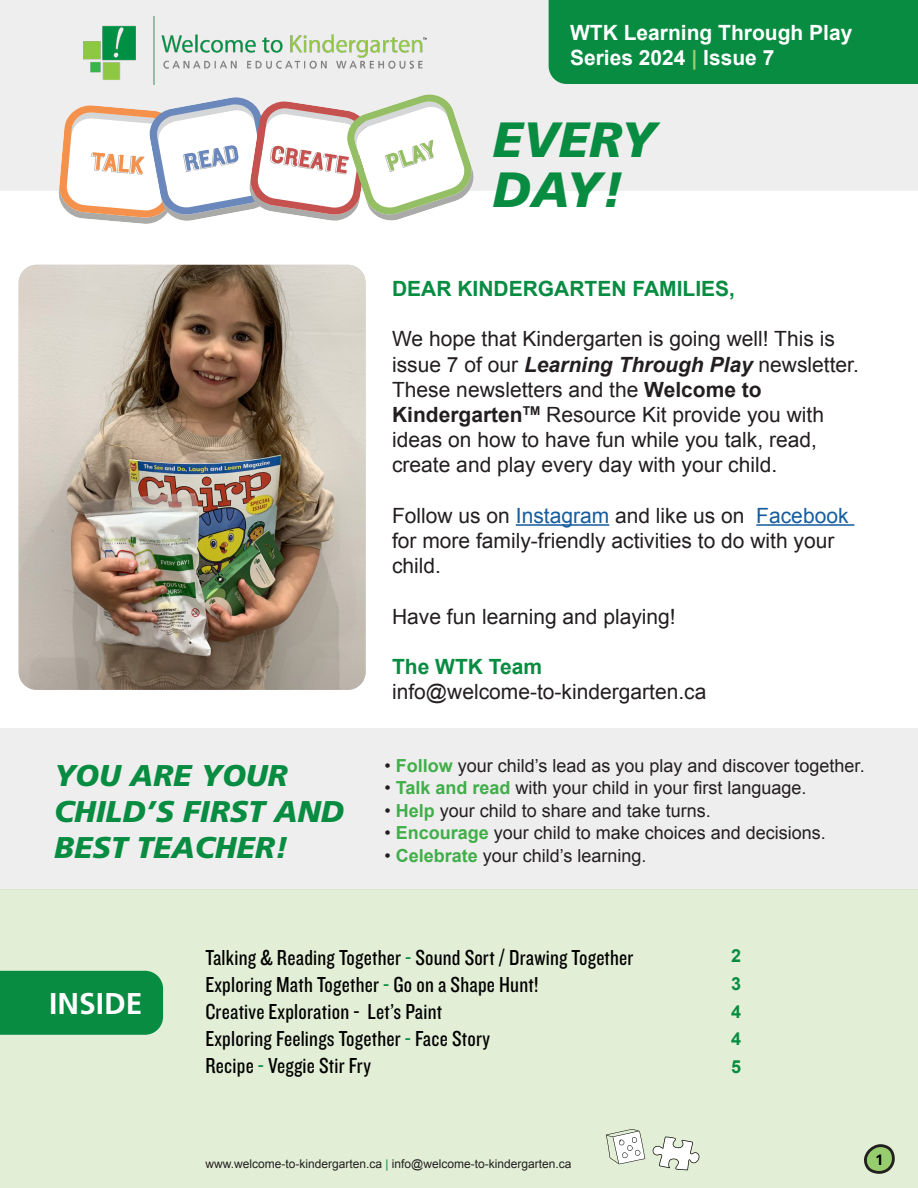
<style>
.page{position:relative;width:918px;height:1188px;background:#fff}
.page>*{position:absolute;margin:0;border:0;box-sizing:border-box;transform-origin:0 0}
.t1{font:italic 900 49.5px/49.5px "Frutiger LT Std";color:#078c41}
.t2{font:italic 900 30px "Frutiger LT Std";color:#078c41}
.t3{font:700 30px "Frutiger LT Std";color:#fff}
.t4{font:22.5px "Knockout 29 Junior Ltweight";letter-spacing:.01em;color:#000}
.t5{font:21px/25.2px "Arial";color:#231f20}
.t6{font:700 21px/25.2px "Arial";color:#fff}
.t7{font:700 21px "Arial";color:#078c41}
.t8{font:18px "Arial";color:#231f20}
.t9{font:700 18px "Arial";color:#078c41}
.t10{font:700 15px "Frutiger LT Std";color:#000}
.t11{font:12px "Arial";color:#231f20}
.s1{color:#97cd6e}
.s2{font-weight:700;font-style:italic}
.s3{font-weight:700}
.s4{color:#175d9e}
.s5{font-weight:700;color:#40ae49}
.s6{color:#078c41}
</style>
<div class="page">
<div style="left:0;top:1134px;width:918px;height:54px;background:#e2efd6"></div>
<div style="left:0;top:0;width:918px;height:190px;background:#efeeee"></div>
<div style="left:549px;top:0;width:369px;height:84px;background:#078c41"></div>
<img style="left:84px;top:17px;width:343px;height:68px">
<svg style="left:57px;top:94px;width:423px;height:130px"></svg>
<div style="left:0;top:890px;width:918px;height:244px;background:#e2efd6"></div>
<div style="left:0;top:971px;width:163px;height:64px;background:#078c41"></div>
<hr style="left:516px;top:524px;width:93px;height:2px;background:#175d9e">
<hr style="left:756px;top:524px;width:98px;height:2px;background:#175d9e">
<div style="left:0;top:728px;width:918px;height:162px;background:#efeeee"></div>
<img style="left:19px;top:265px;width:347px;height:425px">
<svg style="left:864px;top:1144px;width:31px;height:30px"></svg>
<svg style="left:652px;top:1137px;width:47px;height:33px"></svg>
<svg style="left:606px;top:1129px;width:39px;height:35px"></svg>
<p class="t2" style="left:54px;top:757px;width:235px">YOU ARE YOUR</p>
<p class="t2" style="left:54px;top:793px;width:292px">CHILD’S FIRST AND</p>
<p class="t2" style="left:54px;top:829px;width:236px">BEST TEACHER!</p>
<p class="t6" style="left:570px;top:21px;width:284px">WTK Learning Through Play<br>Series 2024 <span class="s1">|</span> Issue 7</p>
<p class="t1" style="left:493px;top:115px;width:165px">EVERY<br>DAY!</p>
<p class="t7" style="left:392px;top:275px;width:345px">DEAR KINDERGARTEN FAMILIES,</p>
<p class="t5" style="left:392px;top:327px;width:468px">We hope that Kindergarten is going well! This is issue 7 of our <span class="s2">Learning Through Play</span> newsletter.</p>
<p class="t5" style="left:392px;top:377px;width:433px">These newsletters and the <span class="s3">Welcome to Kindergarten</span><sup>TM</sup> Resource Kit provide you with ideas on how to have fun while you talk, read, create and play every day with your child.</p>
<p class="t5" style="left:392px;top:503px;width:458px">Follow us on <span class="s4">Instagram</span> and like us on <span class="s4">Facebook </span>for more family-friendly activities to do with your child.</p>
<p class="t5" style="left:392px;top:604px;width:285px">Have fun learning and playing!</p>
<p class="t7" style="left:392px;top:653px;width:152px">The WTK Team</p>
<p class="t5" style="left:392px;top:679px;width:316px">info@welcome-to-kindergarten.ca</p>
<p class="t8" style="left:384px;top:754px;width:482px">• <span class="s5">Follow</span> your child’s lead as you play and discover together.</p>
<p class="t8" style="left:384px;top:776px;width:424px">• <span class="s5">Talk and read</span> with your child in your first language.</p>
<p class="t8" style="left:384px;top:799px;width:328px">• <span class="s5">Help</span> your child to share and take turns.</p>
<p class="t8" style="left:384px;top:821px;width:443px">• <span class="s5">Encourage</span> your child to make choices and decisions.</p>
<p class="t8" style="left:384px;top:844px;width:264px">• <span class="s5">Celebrate</span> your child’s learning.</p>
<p class="t3" style="left:49px;top:986px;width:95px">INSIDE</p>
<p class="t4" style="left:205px;top:943px;width:430px">Talking &amp; Reading Together <span class="s6">-</span> Sound Sort / Drawing Together</p>
<p class="t4" style="left:205px;top:970px;width:334px">Exploring Math Together <span class="s6">-</span> Go on a Shape Hunt!</p>
<p class="t4" style="left:205px;top:997px;width:238px">Creative Exploration - Let’s Paint</p>
<p class="t4" style="left:205px;top:1024px;width:286px">Exploring Feelings Together <span class="s6">-</span> Face Story</p>
<p class="t4" style="left:205px;top:1051px;width:167px">Recipe <span class="s6">-</span> Veggie Stir Fry</p>
<p class="t11" style="left:205px;top:1156px;width:368px">www.welcome-to-kindergarten.ca <span class="s6">|</span> info@welcome-to-kindergarten.ca</p>
<p class="t9" style="left:731px;top:944px;width:12px">2</p>
<p class="t9" style="left:731px;top:972px;width:12px">3</p>
<p class="t9" style="left:731px;top:999px;width:12px">4</p>
<p class="t9" style="left:731px;top:1027px;width:12px">4</p>
<p class="t9" style="left:731px;top:1055px;width:12px">5</p>
<p class="t10" style="left:875px;top:1151px;width:10px">1</p>
</div>
